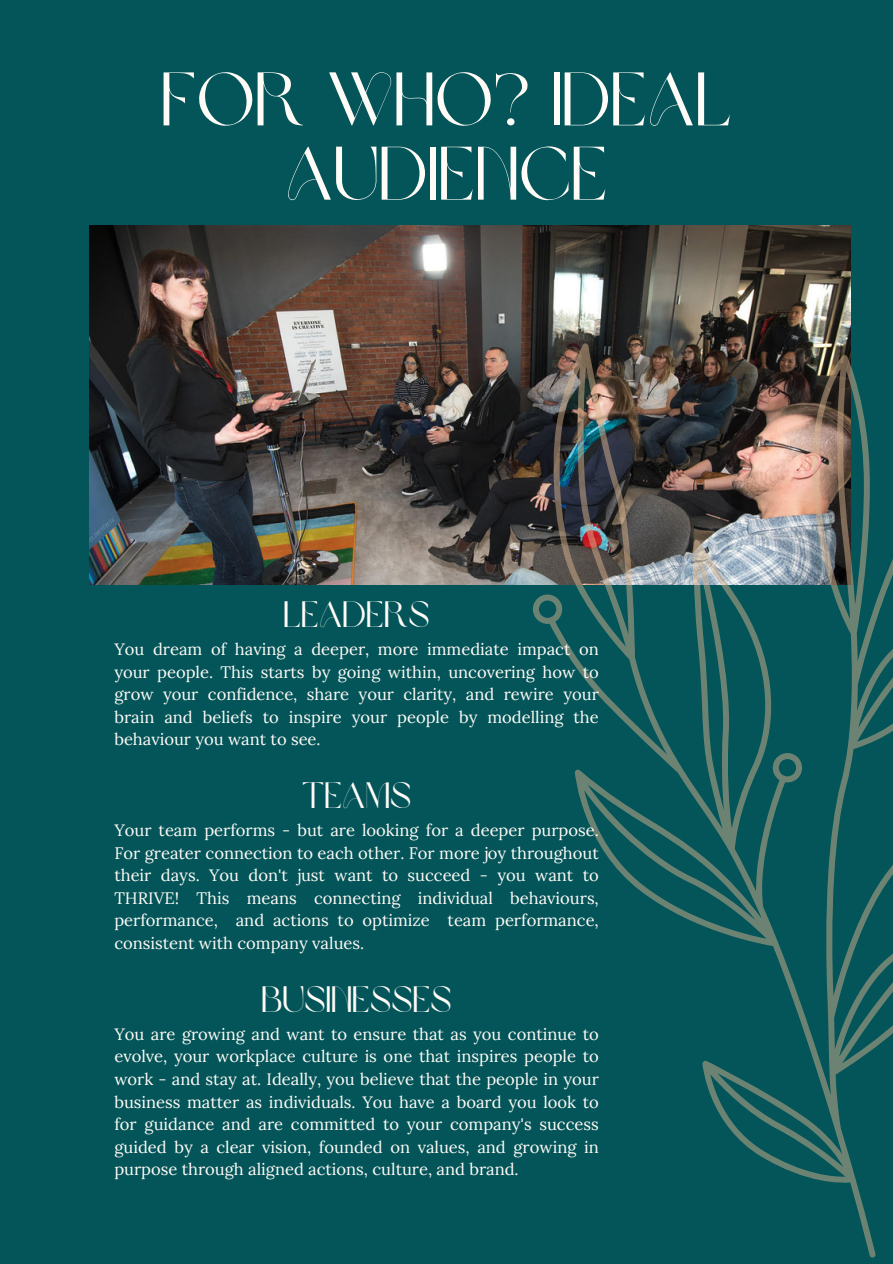
<style>
.page{position:relative;width:893px;height:1264px;background:#fff}
.page>*{position:absolute;margin:0;border:0;box-sizing:border-box;transform-origin:0 0}
.t1{font:75px/74.2px "Brown Sugar";color:#fffbf7;text-align:center}
.t2{font:36.45px "Brown Sugar";color:#fffbf7}
.t3{font:16.5px/22.5px "Lora";color:#fffbf7;text-align:justify}
</style>
<div class="page">
<div style="left:0;top:0;width:892px;height:1263px;background:#035559"></div>
<img style="left:89px;top:225px;width:761px;height:359px">
<svg style="left:533px;top:343px;width:359px;height:914px"></svg>
<p class="t1" style="left:161px;top:69px;width:573px">FOR WHO? IDEAL<br>AUDIENCE</p>
<p class="t2" style="left:283px;top:599px;width:148px">LEADERS</p>
<p class="t3" style="left:114px;top:638px;width:486px">You dream of having a deeper, more immediate impact on your people. This starts by going within, uncovering how to grow your confidence, share your clarity, and rewire your brain and beliefs to inspire your people by modelling the behaviour you want to see.</p>
<p class="t2" style="left:302px;top:780px;width:111px">TEAMS</p>
<p class="t3" style="left:114px;top:819px;width:486px">Your team performs - but are looking for a deeper purpose.<br>For greater connection to each other. For more joy throughout their days. You don't just want to succeed - you want to THRIVE! This means connecting individual behaviours, performance, and actions to optimize team performance, consistent with company values.</p>
<p class="t2" style="left:261px;top:984px;width:192px">BUSINESSES</p>
<p class="t3" style="left:114px;top:1022px;width:486px">You are growing and want to ensure that as you continue to evolve, your workplace culture is one that inspires people to work - and stay at. Ideally, you believe that the people in your business matter as individuals. You have a board you look to for guidance and are committed to your company's success guided by a clear vision, founded on values, and growing in purpose through aligned actions, culture, and brand.</p>
</div>
